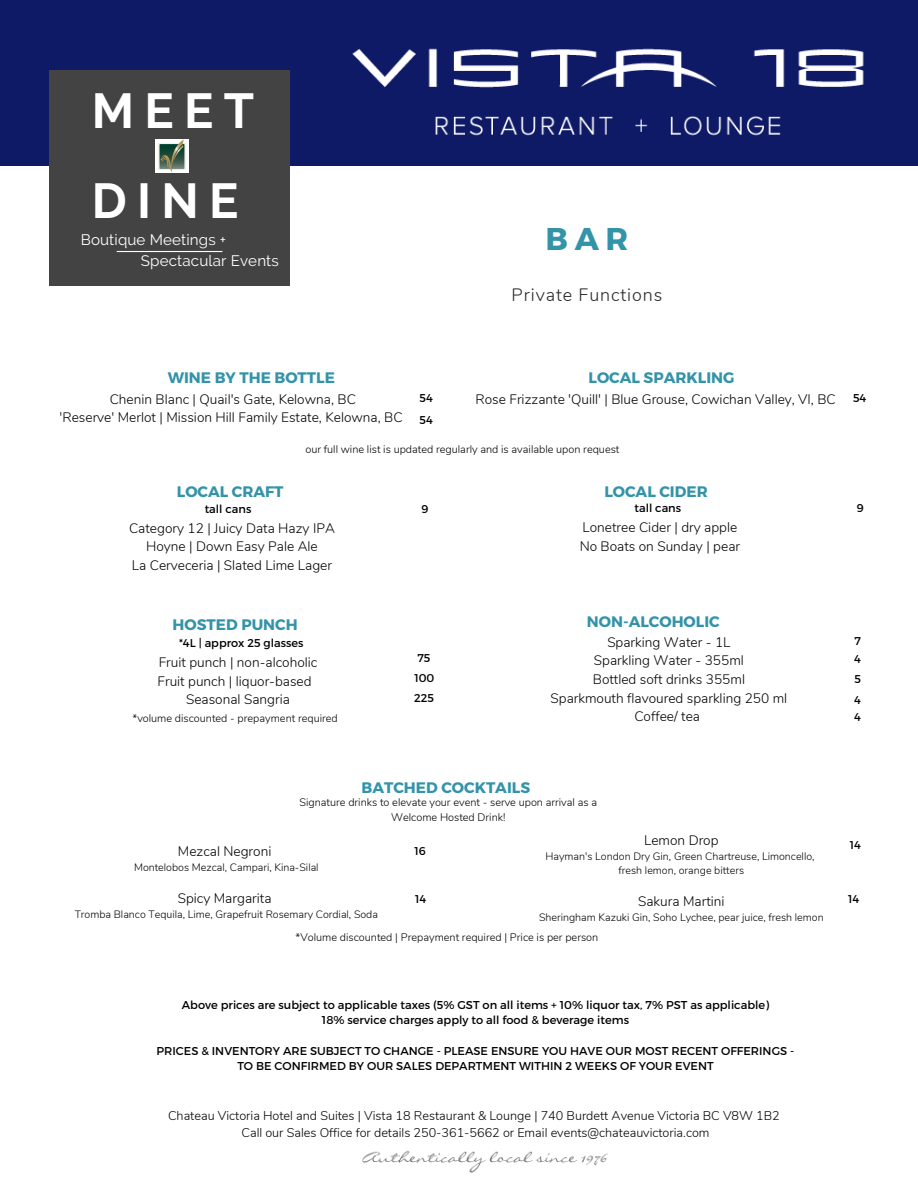
<style>
.page{position:relative;width:918px;height:1188px;background:#0f1a66}
.page>*{position:absolute;margin:0;border:0;box-sizing:border-box;transform-origin:0 0}
.t1{font:700 48.9px/90px "Raleway";letter-spacing:.21em;color:#fff}
.t2{font:700 31.5px "Montserrat";color:#3293a9}
.t3{font:300 17.85px "Nunito";letter-spacing:.05em;color:#282828}
.t4{font:700 15.15px "Montserrat";color:#3293a9}
.t5{font:15.15px/21.3px "Raleway";letter-spacing:.01em;color:#fff}
.t6{font:300 13.65px/18.6px "Nunito";color:#000;text-align:center}
.t7{font:300 12.6px/17.2px "Nunito";color:#000;text-align:center}
.t8{font:11.4px/15.1px "Montserrat";color:#000;text-align:center}
.t9{font:11.25px/20.1px "Montserrat";color:#000}
.t10{font:300 10.95px/14.5px "Nunito";color:#000;text-align:center}
.t11{font:300 10.65px/14.2px "Nunito";color:#000;text-align:center}
</style>
<div class="page">
<div style="left:0;top:166px;width:918px;height:1022px;background:#fff"></div>
<img style="left:362px;top:1150px;width:246px;height:23px">
<img style="left:352px;top:48px;width:512px;height:88px">
<div style="left:49px;top:71px;width:241px;height:215px;background:#434343"></div>
<img style="left:156px;top:140px;width:33px;height:32px">
<hr style="left:117px;top:251px;width:105px;height:1px;background:#fff">
<h1 class="t1" style="left:92px;top:66px;width:164px">MEET<br>DINE</h1>
<p class="t5" style="left:141px;top:229px;width:140px;text-indent:-60px">Boutique Meetings +<br>Spectacular Events</p>
<h2 class="t2" style="left:546px;top:219px;width:84px">BAR</h2>
<h3 class="t3" style="left:512px;top:283px;width:152px">Private Functions</h3>
<p class="t4" style="left:168px;top:367px;width:169px">WINE BY THE BOTTLE</p>
<p class="t6" style="left:60px;top:390px;width:345px">Chenin Blanc | Quail's Gate, Kelowna, BC<br>'Reserve' Merlot | Mission Hill Family Estate, Kelowna, BC</p>
<p class="t9" style="left:420px;top:387px;width:15px">54</p>
<p class="t9" style="left:420px;top:409px;width:15px">54</p>
<p class="t4" style="left:589px;top:368px;width:147px">LOCAL SPARKLING</p>
<p class="t6" style="left:476px;top:390px;width:362px">Rose Frizzante 'Quill' | Blue Grouse, Cowichan Valley, VI, BC</p>
<p class="t10" style="left:305px;top:442px;width:316px">our full wine list is updated regularly and is available upon request</p>
<p class="t9" style="left:853px;top:387px;width:15px">54</p>
<p class="t4" style="left:177px;top:481px;width:108px">LOCAL CRAFT</p>
<p class="t6" style="left:129px;top:519px;width:207px">Category 12 | Juicy Data Hazy IPA<br>Hoyne | Down Easy Pale Ale<br>La Cerveceria | Slated Lime Lager</p>
<p class="t4" style="left:604px;top:481px;width:105px">LOCAL CIDER</p>
<p class="t6" style="left:580px;top:518px;width:162px;text-align:left">Lonetree Cider | dry apple<br>No Boats on Sunday | pear</p>
<p class="t9" style="left:205px;top:498px;width:48px">tall cans</p>
<p class="t9" style="left:634px;top:497px;width:48px">tall cans</p>
<p class="t9" style="left:421px;top:498px;width:8px">9</p>
<p class="t9" style="left:857px;top:497px;width:8px">9</p>
<p class="t4" style="left:173px;top:615px;width:127px">HOSTED PUNCH</p>
<p class="t6" style="left:157px;top:653px;width:161px">Fruit punch | non-alcoholic<br>Fruit punch | liquor-based<br>Seasonal Sangria</p>
<p class="t9" style="left:414px;top:647px;width:22px">75<br>100<br>225</p>
<p class="t9" style="left:179px;top:633px;width:126px">*4L | approx 25 glasses</p>
<p class="t10" style="left:132px;top:711px;width:207px">*volume discounted - prepayment required</p>
<p class="t4" style="left:587px;top:612px;width:134px">NON-ALCOHOLIC</p>
<p class="t6" style="left:551px;top:633px;width:238px">Sparking Water - 1L<br>Sparkling Water - 355ml<br>Bottled soft drinks 355ml<br>Sparkmouth flavoured sparkling 250 ml<br>Coffee/ tea</p>
<p class="t9" style="left:854px;top:631px;width:8px;line-height:17.9px">7<br>4</p>
<p class="t9" style="left:854px;top:669px;width:8px">5<br>4</p>
<p class="t9" style="left:854px;top:706px;width:8px">4</p>
<p class="t4" style="left:362px;top:778px;width:170px">BATCHED COCKTAILS</p>
<p class="t10" style="left:300px;top:796px;width:299px">Signature drinks to elevate your event - serve upon arrival as a<br>Welcome Hosted Drink!</p>
<p class="t6" style="left:178px;top:842px;width:95px">Mezcal Negroni</p>
<p class="t11" style="left:134px;top:861px;width:186px">Montelobos Mezcal, Campari, Kina-Silal</p>
<p class="t6" style="left:178px;top:890px;width:95px">Spicy Margarita</p>
<p class="t11" style="left:75px;top:908px;width:305px">Tromba Blanco Tequila, Lime, Grapefruit Rosemary Cordial, Soda</p>
<p class="t9" style="left:415px;top:841px;width:13px">16</p>
<p class="t9" style="left:415px;top:888px;width:13px">14</p>
<p class="t6" style="left:644px;top:831px;width:76px">Lemon Drop</p>
<p class="t11" style="left:546px;top:849px;width:271px">Hayman's London Dry Gin, Green Chartreuse, Limoncello, fresh lemon, orange bitters</p>
<p class="t6" style="left:638px;top:893px;width:88px">Sakura Martini</p>
<p class="t11" style="left:539px;top:911px;width:286px">Sheringham Kazuki Gin, Soho Lychee, pear juice, fresh lemon</p>
<p class="t10" style="left:296px;top:931px;width:304px">*Volume discounted | Prepayment required | Price is per person</p>
<p class="t8" style="left:182px;top:997px;width:589px">Above prices are subject to applicable taxes (5% GST on all items + 10% liquor tax, 7% PST as applicable)<br>18% service charges apply to all food &amp; beverage items</p>
<p class="t8" style="left:157px;top:1043px;width:639px">PRICES &amp; INVENTORY ARE SUBJECT TO CHANGE - PLEASE ENSURE YOU HAVE OUR MOST RECENT OFFERINGS -<br>TO BE CONFIRMED BY OUR SALES DEPARTMENT WITHIN 2 WEEKS OF YOUR EVENT</p>
<p class="t7" style="left:168px;top:1107px;width:613px">Chateau Victoria Hotel and Suites | Vista 18 Restaurant &amp; Lounge | 740 Burdett Avenue Victoria BC V8W 1B2<br>Call our Sales Office for details 250-361-5662 or Email events@chateauvictoria.com</p>
<p class="t9" style="left:850px;top:834px;width:13px">14</p>
<p class="t9" style="left:848px;top:888px;width:13px">14</p>
</div>
